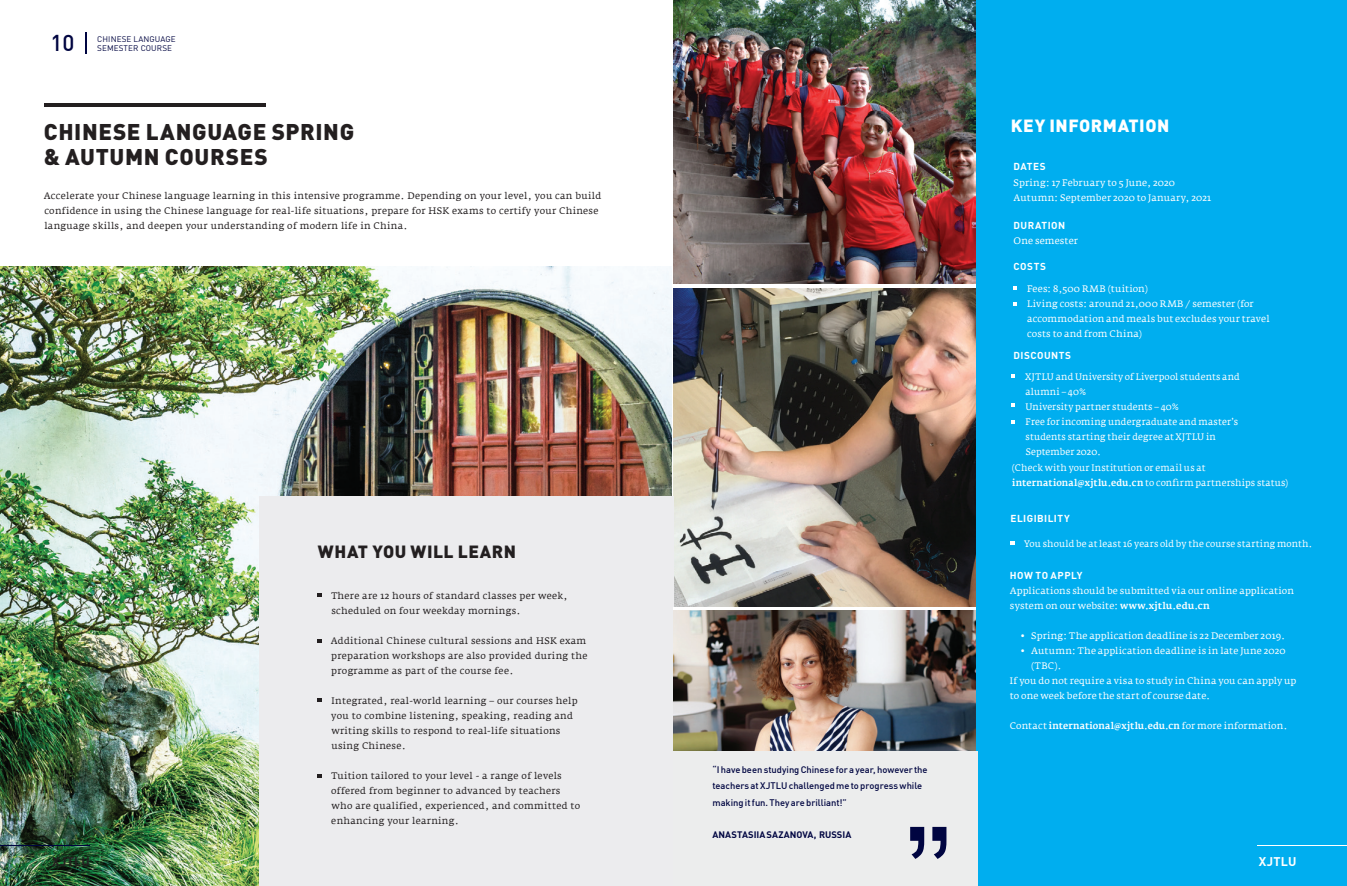
<style>
.page{position:relative;width:1347px;height:886px;background:#fff}
.page>*{position:absolute;margin:0;border:0;box-sizing:border-box;transform-origin:0 0}
.t1{font:900 22.5px/25px "DIN";letter-spacing:.03em;color:#231f20}
.t2{font:500 22.5px "DIN";color:#000541}
.t3{font:900 17.5px "DIN";letter-spacing:.03em;color:#231f20}
.t4{font:900 17.5px "DIN";letter-spacing:.03em;color:#fff}
.t5{font:700 12.5px "DIN";letter-spacing:.025em;color:#231f20}
.t6{font:700 12.5px "DIN";letter-spacing:.025em;color:#fff}
.t7{font:700 10px "DIN";letter-spacing:.05em;color:#fff}
.t8{font:9.38px/15px "Fedra Serif A";letter-spacing:.03em;color:#231f20}
.t9{font:9.38px/15px "Fedra Serif A";letter-spacing:.015em;color:#fff}
.t10{font:9.38px/15px "Fedra Serif A";letter-spacing:.015em;color:#fff;scale:.96 1}
.t11{font:500 9.38px/16.2px "DIN";letter-spacing:-.005em;color:#000541}
.t12{font:700 9.38px "DIN";letter-spacing:.005em;color:#000541}
.t13{font:8.12px/9.8px "DIN";letter-spacing:.01em;color:#000541}
.s1{font-weight:500}
</style>
<div class="page">
<div style="left:905px;top:0;width:441px;height:886px;background:#00aeef"></div>
<img style="left:673px;top:288px;width:303px;height:319px">
<img style="left:673px;top:0;width:303px;height:284px">
<img style="left:0;top:267px;width:671px;height:619px">
<svg style="left:85px;top:32px;width:1px;height:22px"></svg>
<hr style="left:1257px;top:845px;width:89px;height:1px;background:#fff">
<hr style="left:0;top:845px;width:90px;height:1px;background:#000541">
<div style="left:259px;top:496px;width:414px;height:390px;background:#ececee"></div>
<svg style="left:317px;top:593px;width:5px;height:4px"></svg>
<svg style="left:317px;top:639px;width:5px;height:3px"></svg>
<svg style="left:317px;top:774px;width:5px;height:4px"></svg>
<svg style="left:317px;top:698px;width:5px;height:4px"></svg>
<hr style="left:44px;top:103px;width:221px;height:3px;background:#231f20">
<hr style="left:673px;top:284px;width:303px;height:4px;background:#fff">
<hr style="left:673px;top:607px;width:303px;height:4px;background:#fff">
<svg style="left:1011px;top:375px;width:4px;height:3px"></svg>
<svg style="left:1013px;top:286px;width:4px;height:4px"></svg>
<svg style="left:1011px;top:403px;width:4px;height:3px"></svg>
<svg style="left:1011px;top:420px;width:4px;height:4px"></svg>
<svg style="left:1013px;top:302px;width:4px;height:4px"></svg>
<img style="left:673px;top:610px;width:302px;height:141px">
<div style="left:673px;top:751px;width:304px;height:135px;background:#eceded"></div>
<svg style="left:910px;top:827px;width:36px;height:32px"></svg>
<svg style="left:1010px;top:541px;width:4px;height:4px"></svg>
<h1 class="t2" style="left:51px;top:29px;width:25px">10</h1>
<p class="t13" style="left:97px;top:34px;width:80px">CHINESE LANGUAGE<br>SEMESTER COURSE</p>
<h1 class="t1" style="left:44px;top:118px;width:312px">CHINESE LANGUAGE SPRING &amp; AUTUMN COURSES</h1>
<p class="t8" style="left:44px;top:188px;width:559px">Accelerate your Chinese language learning in this intensive programme. Depending on your level, you can build confidence in using the Chinese language for real-life situations, prepare for HSK exams to certify your Chinese language skills, and deepen your understanding of modern life in China.</p>
<h2 class="t3" style="left:318px;top:540px;width:200px">WHAT YOU WILL LEARN</h2>
<p class="t8" style="left:331px;top:588px;width:238px">There are 12 hours of standard classes per week, scheduled on four weekday mornings.</p>
<p class="t8" style="left:331px;top:633px;width:258px;text-align:justify">Additional Chinese cultural sessions and HSK exam preparation workshops are also provided during the programme as part of the course fee.</p>
<p class="t8" style="left:331px;top:693px;width:248px">Integrated, real-world learning – our courses help you to combine listening, speaking, reading and writing skills to respond to real-life situations using Chinese.</p>
<p class="t8" style="left:331px;top:768px;width:250px">Tuition tailored to your level - a range of levels offered from beginner to advanced by teachers who are qualified, experienced, and committed to enhancing your learning.</p>
<p class="t11" style="left:712px;top:761px;width:217px">“I have been studying Chinese for a year, however the teachers at XJTLU challenged me to progress while making it fun. They are brilliant!”</p>
<p class="t12" style="left:712px;top:828px;width:140px">ANASTASIIA SAZANOVA, RUSSIA</p>
<h2 class="t4" style="left:1010px;top:114px;width:160px">KEY INFORMATION</h2>
<p class="t7" style="left:1013px;top:160px;width:34px">DATES</p>
<p class="t9" style="left:1013px;top:175px;width:199px">Spring: 17 February to 5 June, 2020<br>Autumn: September 2020 to January, 2021</p>
<p class="t7" style="left:1013px;top:219px;width:53px">DURATION</p>
<p class="t9" style="left:1013px;top:234px;width:66px">One semester</p>
<p class="t7" style="left:1013px;top:260px;width:34px">COSTS</p>
<p class="t9" style="left:1027px;top:281px;width:244px">Fees: 8,500 RMB (tuition)<br>Living costs: around 21,000 RMB / semester (for accommodation and meals but excludes your travel costs to and from China)</p>
<p class="t7" style="left:1013px;top:349px;width:59px">DISCOUNTS</p>
<p class="t10" style="left:1025px;top:369px;width:225px">XJTLU and University of Liverpool students and alumni – 40%<br>University partner students – 40%<br>Free for incoming undergraduate and master’s students starting their degree at XJTLU in September 2020.</p>
<p class="t10" style="left:1012px;top:460px;width:289px">(Check with your Institution or email us at <span class="s1">international@xjtlu.edu.cn</span> to confirm partnerships status)</p>
<p class="t7" style="left:1010px;top:511px;width:61px">ELIGIBILITY</p>
<p class="t10" style="left:1024px;top:536px;width:302px">You should be at least 16 years old by the course starting month.</p>
<p class="t7" style="left:1010px;top:569px;width:74px">HOW TO APPLY</p>
<p class="t9" style="left:1010px;top:583px;width:285px">Applications should be submitted via our online application system on our website: <span class="s1">www.xjtlu.edu.cn</span></p>
<p class="t9" style="left:1020px;top:628px;width:266px">• Spring: The application deadline is 22 December 2019.</p>
<p class="t9" style="left:1020px;top:643px;width:267px">• Autumn: The application deadline is in late June 2020</p>
<p class="t9" style="left:1031px;top:658px;width:32px">(TBC).</p>
<p class="t9" style="left:1010px;top:673px;width:288px">If you do not require a visa to study in China you can apply up</p>
<p class="t9" style="left:1010px;top:688px;width:202px">to one week before the start of course date.</p>
<p class="t9" style="left:1010px;top:718px;width:279px">Contact <span class="s1">international@xjtlu.edu.cn</span> for more information.</p>
<h3 class="t5" style="left:52px;top:853px;width:39px">XJTLU</h3>
<h3 class="t6" style="left:1258px;top:853px;width:39px">XJTLU</h3>
</div>
